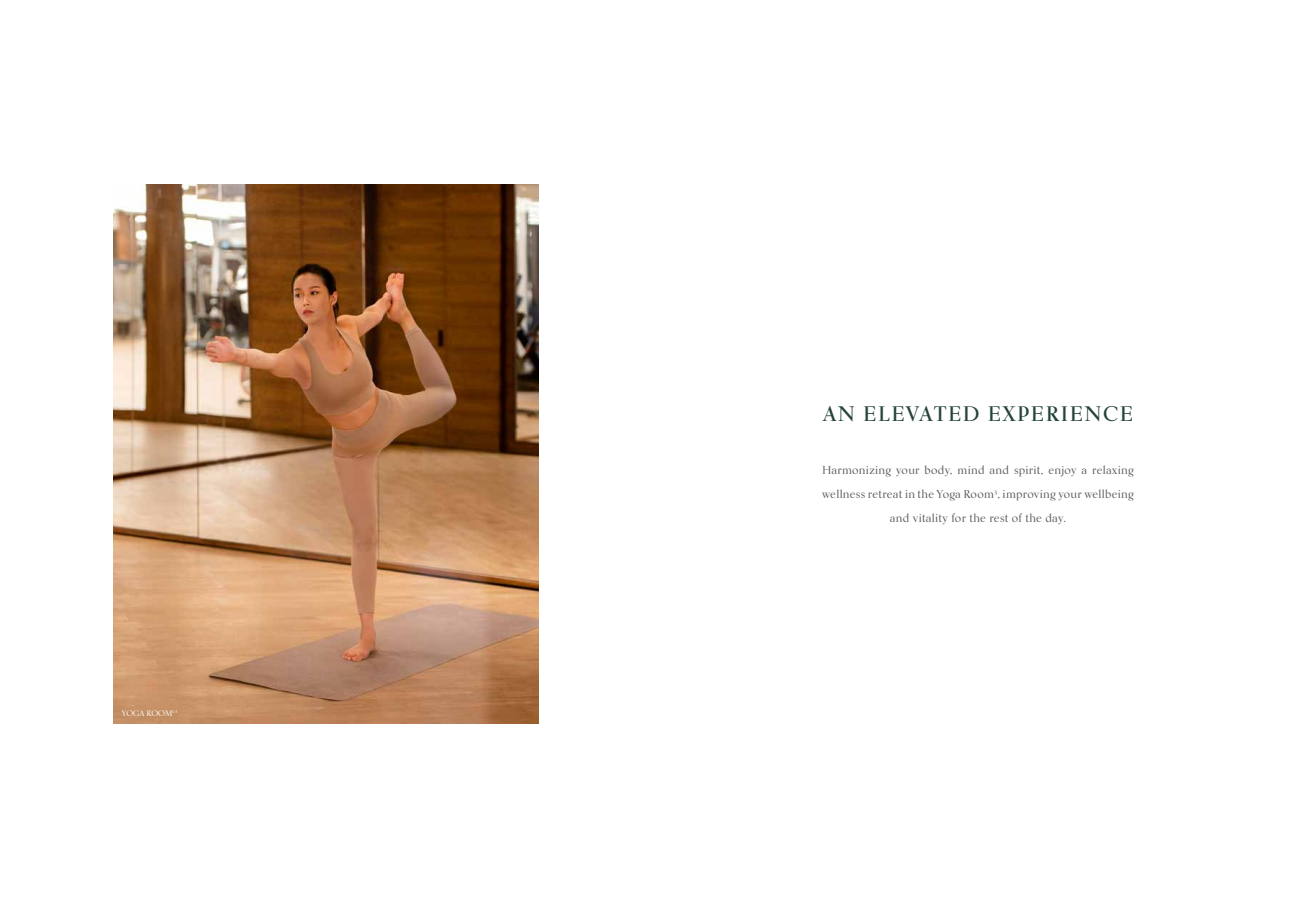
<style>
.page{position:relative;width:1304px;height:908px;background:#fff}
.page>*{position:absolute;margin:0;border:0;box-sizing:border-box;transform-origin:0 0}
.t1{font:700 21px "Kumlien Pro";letter-spacing:.075em;color:#254439}
.t2{font:500 11.5px/24px "Kumlien Pro";letter-spacing:.025em;color:#58595b;text-align:center}
.t3{font:500 8px "Kumlien Pro";letter-spacing:-.01em;color:#fff}
</style>
<div class="page">
<img style="left:113px;top:184px;width:426px;height:539px">
<p class="t3" style="left:122px;top:707px;width:57px">YOGA ROOM<sup>1,3</sup></p>
<h1 class="t1" style="left:823px;top:400px;width:311px">AN ELEVATED EXPERIENCE</h1>
<p class="t2" style="left:822px;top:458px;width:313px">Harmonizing your body, mind and spirit, enjoy a relaxing wellness retreat in the Yoga Room<sup>3</sup>, improving your wellbeing and vitality for the rest of the day.</p>
</div>
